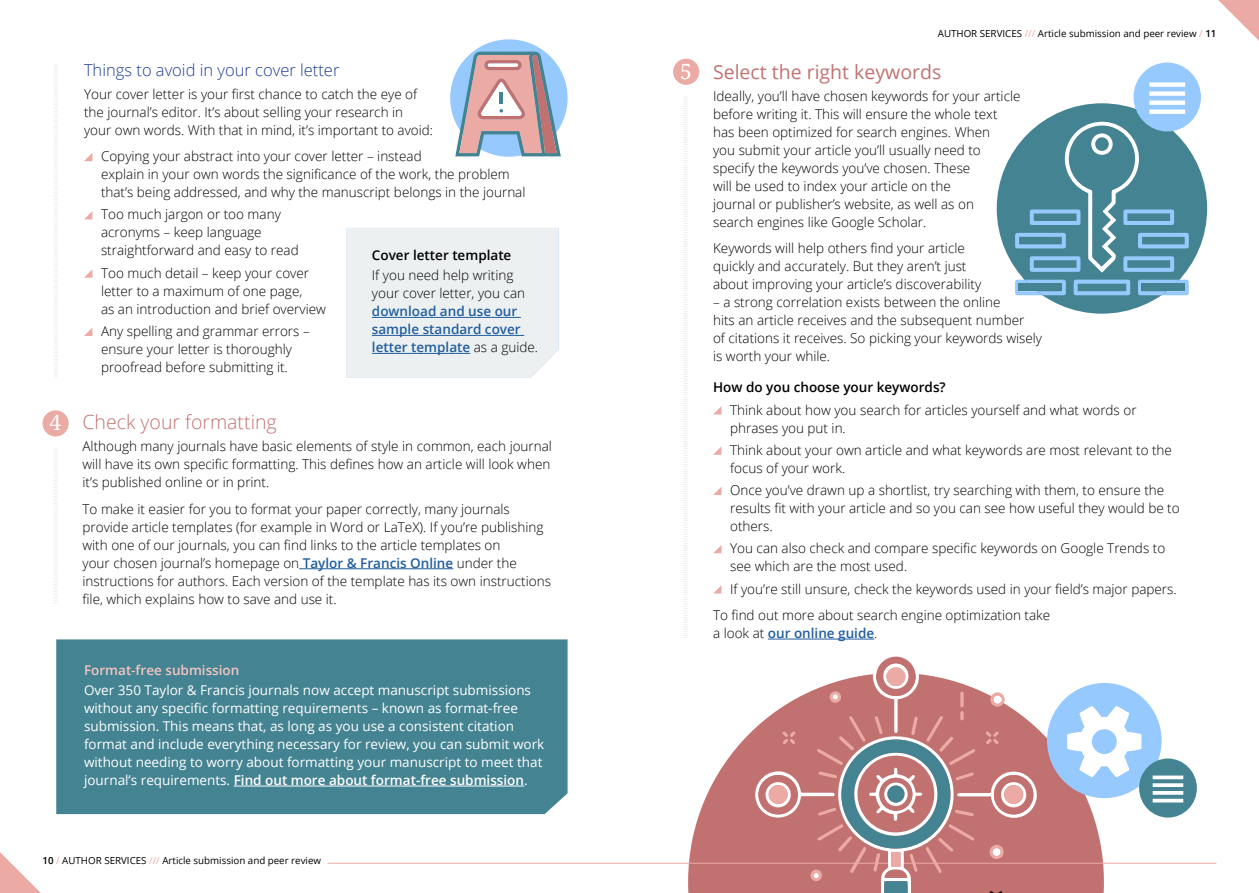
<style>
.page{position:relative;width:1259px;height:893px;background:#fff}
.page>*{position:absolute;margin:0;border:0;box-sizing:border-box;transform-origin:0 0}
.t1{font:21px "Droid Serif";color:#fff}
.t2{font:19.5px "Open Sans";color:#c17270}
.t3{font:300 19.5px "Open Sans";color:#c17270}
.t4{font:300 16.5px "Open Sans";color:#1c3e93}
.t5{font:300 13.5px/18px "Open Sans";color:#000}
.t6{font:13.5px/18px "Open Sans";color:#fff}
.t7{font:600 13.5px/18px "Open Sans";color:#215e9e}
.t8{font:600 13.5px "Open Sans";color:#000}
.t9{font:600 13.5px "Open Sans";color:#f2c5c2}
.t10{font:9.75px "Open Sans";color:#000}
.s1{font-weight:300;color:#000}
.s2{font-family:"Droid Serif";font-weight:400;font-size:21px;color:#fff}
.s3{font-weight:600;color:#215e9e}
.s4{font-weight:600}
.s5{color:#ecaaa5}
</style>
<div class="page">
<svg style="left:1218px;top:0;width:41px;height:41px"></svg>
<svg style="left:0;top:852px;width:41px;height:41px"></svg>
<hr style="left:768px;top:639px;width:106px;height:1px;background:#215e9e">
<svg style="left:714px;top:407px;width:7px;height:7px"></svg>
<svg style="left:713px;top:447px;width:8px;height:8px"></svg>
<svg style="left:713px;top:487px;width:8px;height:8px"></svg>
<svg style="left:713px;top:545px;width:8px;height:8px"></svg>
<svg style="left:714px;top:586px;width:7px;height:7px"></svg>
<svg style="left:683px;top:97px;width:5px;height:541px"></svg>
<div style="left:673px;top:59px;width:26px;height:26px;background:#ecaaa5;border-radius:50%"></div>
<svg style="left:84px;top:153px;width:8px;height:8px"></svg>
<svg style="left:84px;top:211px;width:8px;height:8px"></svg>
<svg style="left:84px;top:270px;width:8px;height:8px"></svg>
<svg style="left:84px;top:328px;width:8px;height:8px"></svg>
<svg style="left:54px;top:64px;width:4px;height:314px"></svg>
<div style="left:347px;top:228px;width:211px;height:150px;background:#ecf0f1"></div>
<hr style="left:372px;top:317px;width:149px;height:1px;background:#215e9e">
<hr style="left:372px;top:335px;width:152px;height:1px;background:#215e9e">
<hr style="left:372px;top:353px;width:98px;height:1px;background:#215e9e">
<div style="left:43px;top:410px;width:26px;height:26px;background:#ecaaa5;border-radius:50%"></div>
<hr style="left:299px;top:568px;width:154px;height:1px;background:#215e9e">
<svg style="left:53px;top:449px;width:5px;height:154px"></svg>
<div style="left:450px;top:39px;width:117px;height:118px;background:#96c9fd;border-radius:50%"></div>
<div style="left:56px;top:639px;width:511px;height:175px;background:#448391"></div>
<hr style="left:234px;top:786px;width:290px;height:1px;background:#fff">
<svg style="left:688px;top:683px;width:416px;height:210px;fill:#c17270"></svg>
<hr style="left:327px;top:863px;width:889px;height:1px;background:#ecaaa5">
<div style="left:1047px;top:683px;width:114px;height:115px;background:#96c9fd;border-radius:50%"></div>
<svg style="left:455px;top:52px;width:106px;height:104px"></svg>
<div style="left:996px;top:103px;width:211px;height:211px;background:#448391;border-radius:50%"></div>
<svg style="left:1012px;top:103px;width:179px;height:211px"></svg>
<div style="left:1133px;top:63px;width:68px;height:68px;background:#96c9fd;border-radius:50%"></div>
<div style="left:1149px;top:82px;width:36px;height:5px;background:#fff"></div>
<div style="left:1149px;top:91px;width:36px;height:5px;background:#fff"></div>
<div style="left:1149px;top:100px;width:36px;height:5px;background:#fff"></div>
<svg style="left:1149px;top:110px;width:36px;height:4px"></svg>
<div style="left:1018px;top:283px;width:44px;height:8px;background:#448391"></div>
<div style="left:1141px;top:283px;width:44px;height:8px;background:#448391"></div>
<svg style="left:754px;top:656px;width:283px;height:237px"></svg>
<div style="left:887px;top:785px;width:17px;height:18px;background:#448391;border-radius:50%"></div>
<div style="left:1139px;top:758px;width:58px;height:60px;background:#448391;border-radius:50%"></div>
<svg style="left:1152px;top:775px;width:31px;height:4px"></svg>
<svg style="left:1152px;top:783px;width:31px;height:4px"></svg>
<svg style="left:1152px;top:791px;width:31px;height:4px"></svg>
<hr style="left:1152px;top:799px;width:31px;height:3px;background:#fff">
<svg style="left:1067px;top:706px;width:74px;height:71px"></svg>
<p class="t4" style="left:84px;top:59px;width:257px">Things to avoid in your cover letter</p>
<h1 class="t1" style="left:680px;top:57px;width:13px">5</h1>
<p class="t5" style="left:84px;top:84px;width:351px">Your cover letter is your first chance to catch the eye of the journal’s editor. It’s about selling your research in your own words. With that in mind, it’s important to avoid:</p>
<p class="t5" style="left:101px;top:147px;width:426px">Copying your abstract into your cover letter – instead<br>explain in your own words the significance of the work, the problem that’s being addressed, and why the manuscript belongs in the journal</p>
<p class="t5" style="left:101px;top:205px;width:199px">Too much jargon or too many acronyms – keep language straightforward and easy to read</p>
<p class="t5" style="left:101px;top:263px;width:226px">Too much detail – keep your cover letter to a maximum of one page,<br>as an introduction and brief overview</p>
<p class="t5" style="left:101px;top:322px;width:210px">Any spelling and grammar errors – ensure your letter is thoroughly proofread before submitting it.</p>
<p class="t8" style="left:372px;top:246px;width:141px">Cover letter template</p>
<p class="t5" style="left:372px;top:266px;width:155px">If you need help writing your cover letter, you can</p>
<p class="t7" style="left:372px;top:302px;width:168px">download and use our sample standard cover letter template <span class="s1">as a guide.</span></p>
<h2 class="t3" style="left:50px;top:409px;width:229px"><span class="s2">4</span> Check your formatting</h2>
<p class="t5" style="left:82px;top:437px;width:471px">Although many journals have basic elements of style in common, each journal will have its own specific formatting. This defines how an article will look when it’s published online or in print.</p>
<p class="t5" style="left:82px;top:499px;width:470px">To make it easier for you to format your paper correctly, many journals provide article templates (for example in Word or LaTeX). If you’re publishing with one of our journals, you can find links to the article templates on<br>your chosen journal’s homepage on <span class="s3">Taylor &amp; Francis Online</span> under the instructions for authors. Each version of the template has its own instructions file, which explains how to save and use it.</p>
<p class="t9" style="left:84px;top:661px;width:157px">Format-free submission</p>
<p class="t6" style="left:84px;top:681px;width:462px">Over 350 Taylor &amp; Francis journals now accept manuscript submissions without any specific formatting requirements – known as format-free submission. This means that, as long as you use a consistent citation format and include everything necessary for review, you can submit work without needing to worry about formatting your manuscript to meet that journal’s requirements. <span class="s4">Find out more about format-free submission</span>.</p>
<p class="t10" style="left:938px;top:27px;width:280px">AUTHOR SERVICES <span class="s5">///</span> Article submission and peer review <span class="s5">/</span> <span class="s4">11</span></p>
<h2 class="t2" style="left:713px;top:58px;width:230px">Select the right keywords</h2>
<p class="t5" style="left:713px;top:87px;width:309px">Ideally, you’ll have chosen keywords for your article before writing it. This will ensure the whole text has been optimized for search engines. When<br>you submit your article you’ll usually need to specify the keywords you’ve chosen. These<br>will be used to index your article on the<br>journal or publisher’s website, as well as on<br>search engines like Google Scholar.</p>
<p class="t5" style="left:713px;top:239px;width:270px">Keywords will help others find your article quickly and accurately. But they aren’t just about improving your article’s discoverability</p>
<p class="t5" style="left:713px;top:293px;width:330px">– a strong correlation exists between the online<br>hits an article receives and the subsequent number<br>of citations it receives. So picking your keywords wisely is worth your while.</p>
<p class="t8" style="left:713px;top:378px;width:234px">How do you choose your keywords?</p>
<p class="t5" style="left:730px;top:400px;width:408px">Think about how you search for articles yourself and what words or phrases you put in.</p>
<p class="t5" style="left:730px;top:440px;width:443px">Think about your own article and what keywords are most relevant to the focus of your work.</p>
<p class="t5" style="left:730px;top:481px;width:451px">Once you’ve drawn up a shortlist, try searching with them, to ensure the results fit with your article and so you can see how useful they would be to others.</p>
<p class="t5" style="left:730px;top:539px;width:437px">You can also check and compare specific keywords on Google Trends to see which are the most used.</p>
<p class="t5" style="left:713px;top:575px;width:465px;line-height:26.5px;text-indent:17px">If you’re still unsure, check the keywords used in your field’s major papers.<br>To find out more about search engine optimization take</p>
<p class="t7" style="left:713px;top:624px;width:166px"><span class="s1">a look at</span> our online guide<span class="s1">.</span></p>
<p class="t10" style="left:43px;top:853px;width:280px"><span class="s4">10</span> <span class="s5">/</span> AUTHOR SERVICES <span class="s5">///</span> Article submission and peer review</p>
</div>
